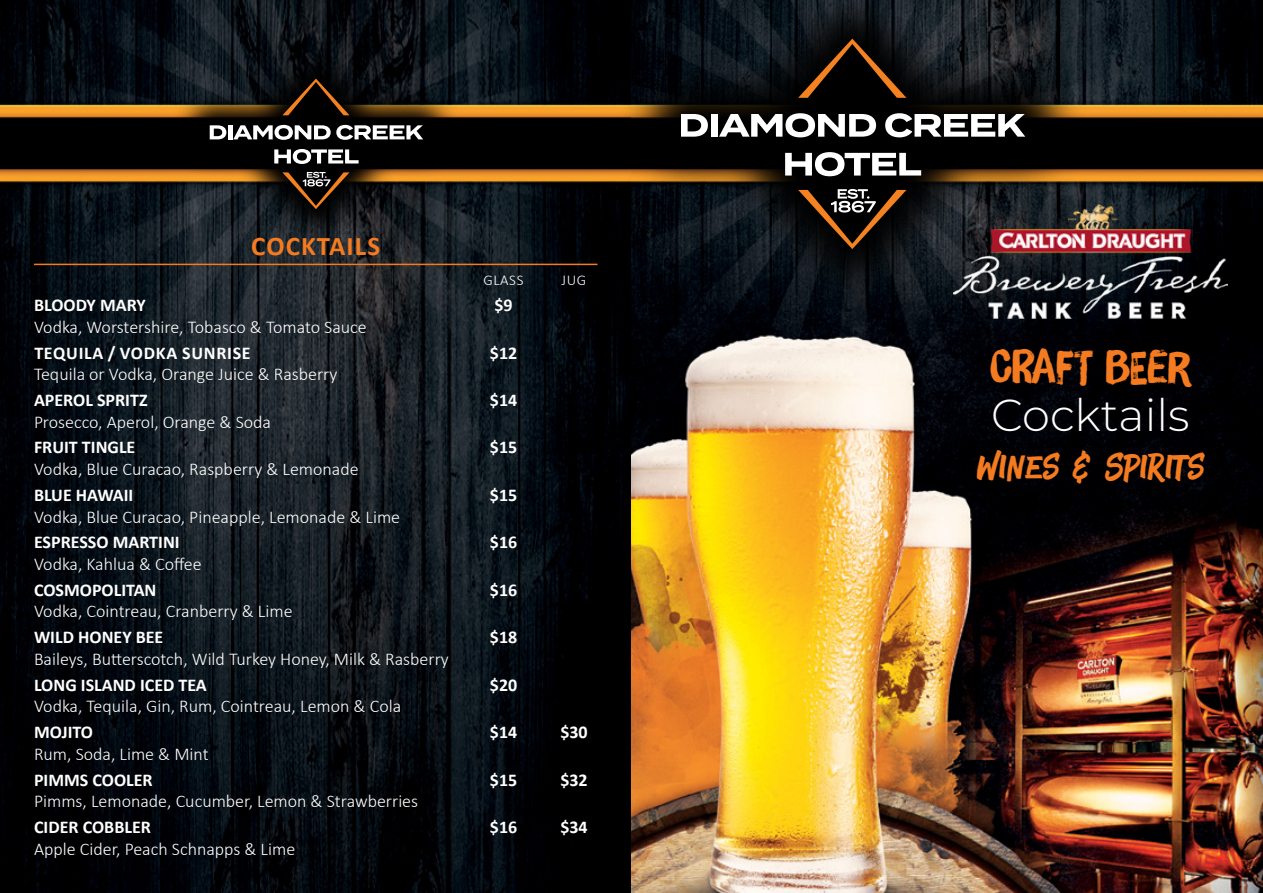
<style>
.page{position:relative;width:1263px;height:893px;background:#fff}
.page>*{position:absolute;margin:0;border:0;box-sizing:border-box;transform-origin:0 0}
.t1{font:44.7px "Sweet Sucker Punch";color:#f47b20}
.t2{font:44.7px "Brush Up";color:#f47b20}
.t3{font:300 44.7px "Montserrat";color:#fff}
.t4{font:700 27px "Calibri";letter-spacing:.04em;color:#f47b20}
.t5{font:300 18px "Calibri";color:#fff}
.t6{font:700 18px "Calibri";color:#fff}
.t7{font:700 18px "Calibri";letter-spacing:.04em;color:#fff}
.t8{font:300 15px "Calibri";letter-spacing:.04em;color:#fff}
</style>
<div class="page">
<img style="left:0;top:0;width:1263px;height:893px">
<svg style="left:617px;top:0;width:470px;height:311px"></svg>
<svg style="left:798px;top:39px;width:108px;height:59px"></svg>
<svg style="left:798px;top:189px;width:108px;height:60px"></svg>
<svg style="left:681px;top:114px;width:27px;height:23px"></svg>
<div style="left:711px;top:114px;width:6px;height:23px;background:#fff"></div>
<svg style="left:719px;top:113px;width:157px;height:24px"></svg>
<svg style="left:885px;top:113px;width:140px;height:24px"></svg>
<svg style="left:785px;top:152px;width:136px;height:24px"></svg>
<svg style="left:171px;top:40px;width:290px;height:206px"></svg>
<svg style="left:282px;top:79px;width:67px;height:36px"></svg>
<svg style="left:282px;top:172px;width:67px;height:37px"></svg>
<svg style="left:210px;top:125px;width:16px;height:14px"></svg>
<hr style="left:228px;top:125px;width:4px;height:14px;background:#fff">
<svg style="left:233px;top:125px;width:190px;height:15px"></svg>
<svg style="left:274px;top:149px;width:85px;height:15px"></svg>
<hr style="left:34px;top:264px;width:563px;height:1px;background:#f47b20">
<img style="left:954px;top:204px;width:273px;height:114px">
<h2 class="t4" style="left:251px;top:229px;width:130px">COCKTAILS</h2>
<p class="t8" style="left:483px;top:271px;width:42px">GLASS</p>
<p class="t8" style="left:561px;top:271px;width:26px">JUG</p>
<p class="t6" style="left:34px;top:294px;width:113px">BLOODY MARY</p>
<p class="t6" style="left:494px;top:294px;width:20px">$9</p>
<p class="t5" style="left:34px;top:316px;width:334px">Vodka, Worstershire, Tobasco &amp; Tomato Sauce</p>
<p class="t7" style="left:34px;top:341px;width:218px">TEQUILA / VODKA SUNRISE</p>
<p class="t6" style="left:490px;top:341px;width:29px">$12</p>
<p class="t5" style="left:34px;top:363px;width:305px">Tequila or Vodka, Orange Juice &amp; Rasberry</p>
<p class="t6" style="left:34px;top:388px;width:115px">APEROL SPRITZ</p>
<p class="t6" style="left:490px;top:388px;width:29px">$14</p>
<p class="t5" style="left:34px;top:410px;width:238px">Prosecco, Aperol, Orange &amp; Soda</p>
<p class="t6" style="left:34px;top:436px;width:103px">FRUIT TINGLE</p>
<p class="t6" style="left:490px;top:436px;width:29px">$15</p>
<p class="t5" style="left:34px;top:458px;width:326px">Vodka, Blue Curacao, Raspberry &amp; Lemonade</p>
<p class="t6" style="left:34px;top:483px;width:101px">BLUE HAWAII</p>
<p class="t6" style="left:490px;top:483px;width:29px">$15</p>
<p class="t5" style="left:34px;top:505px;width:368px">Vodka, Blue Curacao, Pineapple, Lemonade &amp; Lime</p>
<p class="t6" style="left:34px;top:531px;width:147px">ESPRESSO MARTINI</p>
<p class="t6" style="left:490px;top:531px;width:29px">$16</p>
<p class="t5" style="left:34px;top:553px;width:169px">Vodka, Kahlua &amp; Coffee</p>
<p class="t6" style="left:34px;top:578px;width:124px">COSMOPOLITAN</p>
<p class="t6" style="left:490px;top:578px;width:29px">$16</p>
<p class="t5" style="left:34px;top:600px;width:260px">Vodka, Cointreau, Cranberry &amp; Lime</p>
<p class="t6" style="left:34px;top:626px;width:131px">WILD HONEY BEE</p>
<p class="t6" style="left:490px;top:626px;width:29px">$18</p>
<p class="t5" style="left:34px;top:648px;width:416px">Baileys, Butterscotch, Wild Turkey Honey, Milk &amp; Rasberry</p>
<p class="t6" style="left:34px;top:673px;width:174px">LONG ISLAND ICED TEA</p>
<p class="t6" style="left:490px;top:673px;width:29px">$20</p>
<p class="t5" style="left:34px;top:695px;width:369px">Vodka, Tequila, Gin, Rum, Cointreau, Lemon &amp; Cola</p>
<p class="t6" style="left:34px;top:721px;width:61px">MOJITO</p>
<p class="t6" style="left:490px;top:721px;width:29px">$14</p>
<p class="t6" style="left:560px;top:721px;width:29px">$30</p>
<p class="t5" style="left:34px;top:743px;width:176px">Rum, Soda, Lime &amp; Mint</p>
<p class="t6" style="left:34px;top:768px;width:120px">PIMMS COOLER</p>
<p class="t6" style="left:490px;top:768px;width:29px">$15</p>
<p class="t6" style="left:560px;top:768px;width:29px">$32</p>
<p class="t5" style="left:34px;top:790px;width:386px">Pimms, Lemonade, Cucumber, Lemon &amp; Strawberries</p>
<p class="t6" style="left:34px;top:816px;width:118px">CIDER COBBLER</p>
<p class="t6" style="left:490px;top:816px;width:29px">$16</p>
<p class="t6" style="left:560px;top:816px;width:29px">$34</p>
<p class="t5" style="left:34px;top:837px;width:263px">Apple Cider, Peach Schnapps &amp; Lime</p>
<h1 class="t2" style="left:990px;top:340px;width:202px">CRAFT BEER</h1>
<h1 class="t3" style="left:991px;top:384px;width:200px">Cocktails</h1>
<h1 class="t1" style="left:976px;top:437px;width:230px">Wines &amp; Spirits</h1>
</div>
